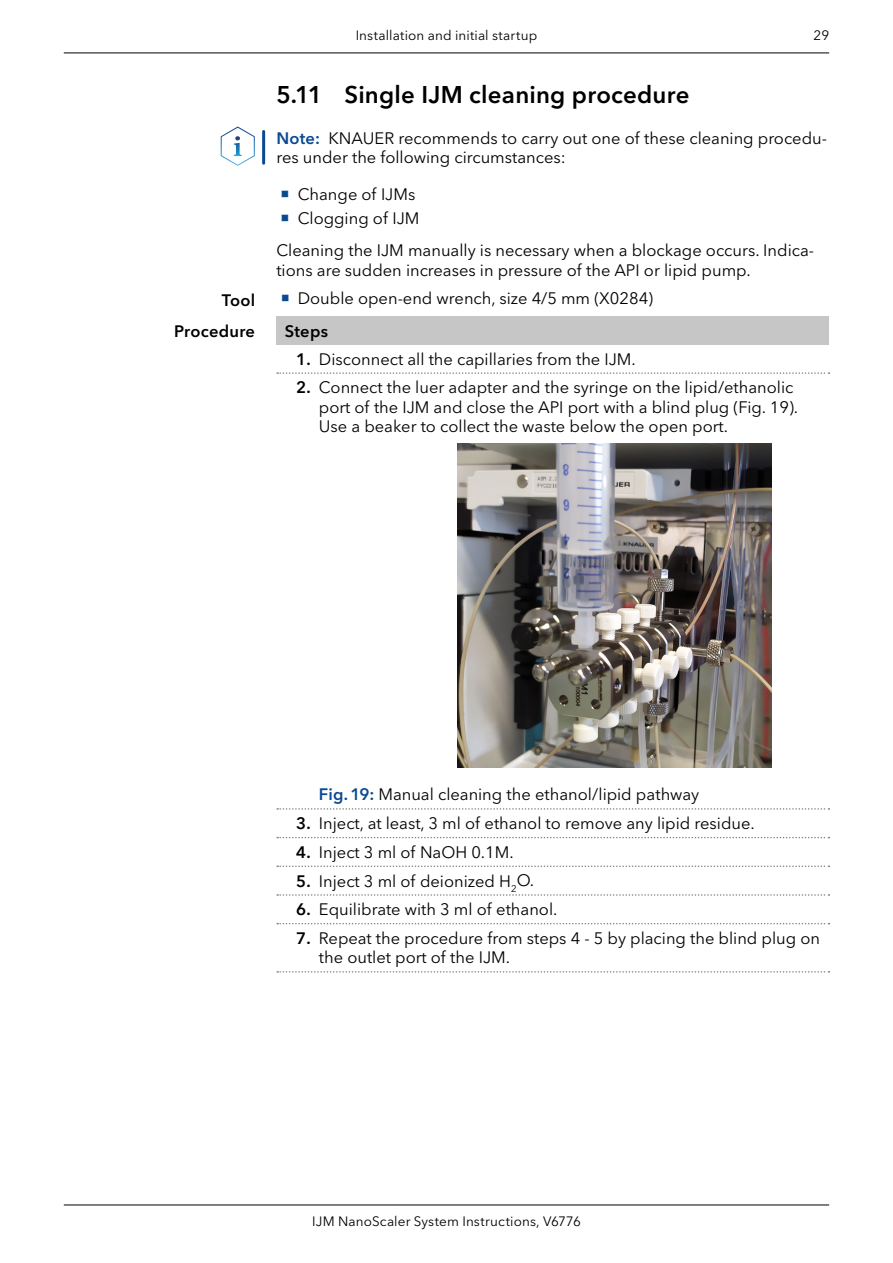
<style>
.page{position:relative;width:893px;height:1263px;background:#fff}
.page>*{position:absolute;margin:0;border:0;box-sizing:border-box;transform-origin:0 0}
.t1{font:600 24px "Avenir Next W1 G";letter-spacing:.01em;color:#000}
.t2{font:16.5px/19.5px "Avenir Next W1 G";color:#000}
.t3{font:600 16.5px/30.8px "Avenir Next W1 G";letter-spacing:.015em;color:#000;text-align:right}
.t4{font:13.5px "Avenir Next W1 G";letter-spacing:.01em;color:#000}
.s1{font-weight:600;color:#0a4a92}
.s2{font-weight:600}
</style>
<div class="page">
<hr style="left:64px;top:1205px;width:765px;height:1px;background:#000">
<hr style="left:64px;top:53px;width:765px;height:1px;background:#000">
<hr style="left:262px;top:131px;width:3px;height:32px;background:#0a4a92">
<div style="left:276px;top:316px;width:553px;height:29px;background:#c6c6c6"></div>
<svg style="left:277px;top:808px;width:552px;height:2px"></svg>
<svg style="left:277px;top:837px;width:552px;height:1px"></svg>
<svg style="left:277px;top:865px;width:552px;height:2px"></svg>
<svg style="left:277px;top:894px;width:552px;height:2px"></svg>
<svg style="left:277px;top:923px;width:552px;height:1px"></svg>
<svg style="left:277px;top:971px;width:552px;height:1px"></svg>
<svg style="left:277px;top:372px;width:552px;height:2px"></svg>
<svg style="left:221px;top:127px;width:34px;height:39px"></svg>
<img style="left:458px;top:444px;width:313px;height:323px">
<p class="t3" style="left:174px;top:285px;width:83px">Tool<br>Procedure</p>
<p class="t4" style="left:356px;top:27px;width:183px">Installation and initial startup</p>
<p class="t4" style="left:814px;top:27px;width:17px">29</p>
<h1 class="t1" style="left:276px;top:80px;width:415px">5.11 Single IJM cleaning procedure</h1>
<p class="t2" style="left:276px;top:128px;width:552px"><span class="s1">Note:</span> KNAUER recommends to carry out one of these cleaning procedu&shy;res under the following circumstances:</p>
<p class="t2" style="left:298px;top:182px;width:123px;line-height:23.7px">Change of IJMs<br>Clogging of IJM</p>
<p class="t2" style="left:276px;top:240px;width:539px">Cleaning the IJM manually is necessary when a blockage occurs. Indica&shy;tions are sudden increases in pressure of the API or lipid pump.</p>
<p class="t2" style="left:298px;top:288px;width:357px">Double open-end wrench, size 4/5 mm (X0284)</p>
<p class="t3" style="left:285px;top:315px;width:45px">Steps</p>
<p class="t2" style="left:296px;top:349px;width:341px"><span class="s2">1.</span> Disconnect all the capillaries from the IJM.</p>
<p class="t2" style="left:319px;top:378px;width:481px;text-indent:-23px"><span class="s2">2.</span> Connect the luer adapter and the syringe on the lipid/ethanolic port of the IJM and close the API port with a blind plug (Fig. 19).<br>Use a beaker to collect the waste below the open port.</p>
<p class="t2" style="left:319px;top:785px;width:382px"><span class="s1">Fig.19:</span> Manual cleaning the ethanol/lipid pathway</p>
<p class="t2" style="left:296px;top:814px;width:460px"><span class="s2">3.</span> Inject, at least, 3 ml of ethanol to remove any lipid residue.</p>
<p class="t2" style="left:296px;top:842px;width:219px"><span class="s2">4.</span> Inject 3 ml of NaOH 0.1M.</p>
<p class="t2" style="left:296px;top:871px;width:239px"><span class="s2">5.</span> Inject 3 ml of deionized H<sub>2</sub>O.</p>
<p class="t2" style="left:296px;top:900px;width:263px"><span class="s2">6.</span> Equilibrate with 3 ml of ethanol.</p>
<p class="t2" style="left:319px;top:928px;width:503px;text-indent:-23px"><span class="s2">7.</span> Repeat the procedure from steps 4 - 5 by placing the blind plug on the outlet port of the IJM.</p>
<p class="t4" style="left:312px;top:1214px;width:270px">IJM NanoScaler System Instructions, V6776</p>
</div>
